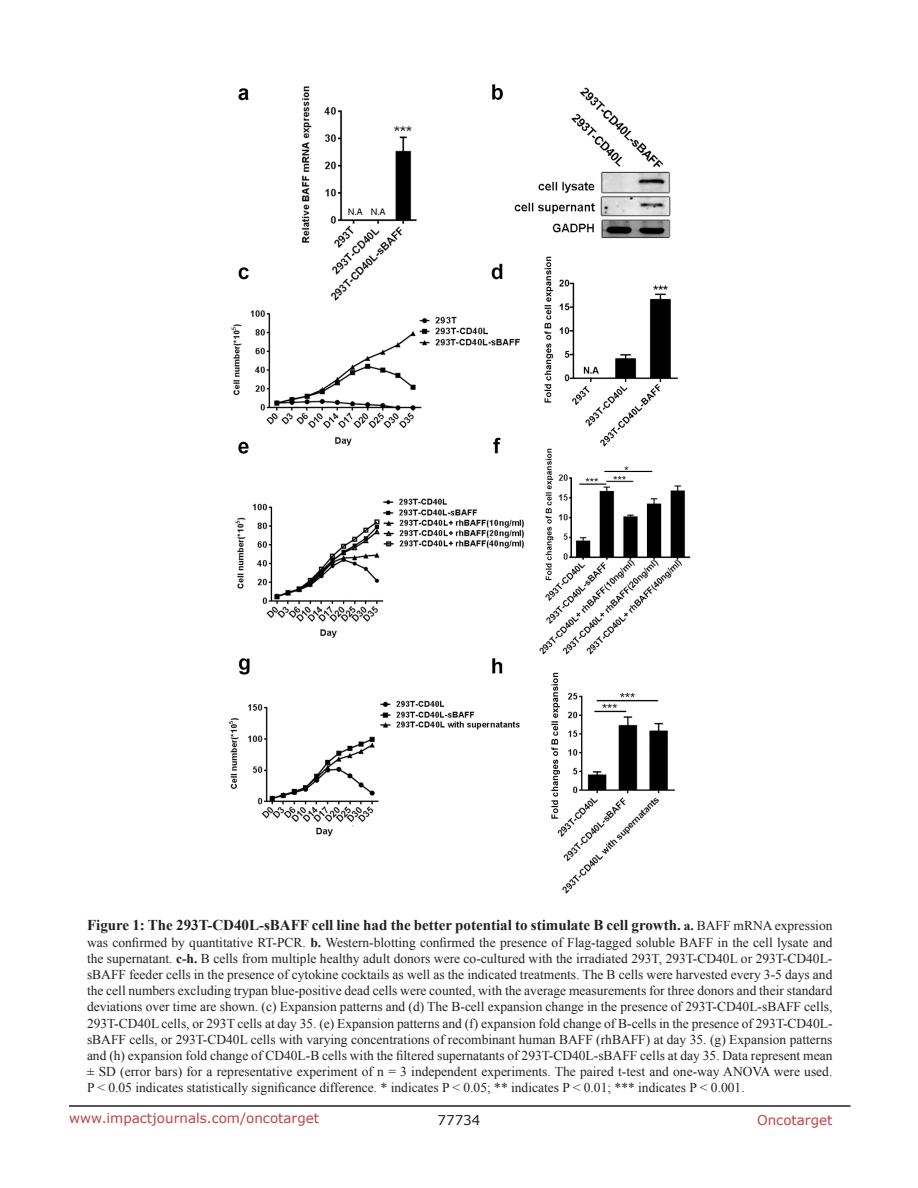
<style>
.page{position:relative;width:918px;height:1188px;background:#fff}
.page>*{position:absolute;margin:0;border:0;box-sizing:border-box;transform-origin:0 0}
.figuretext{font:700 15px "Times New Roman";color:#231f20}
.figuretext-2{font:13.5px/16.2px "Times New Roman";color:#231f20;text-align:justify}
.t1{font:13.5px "Verdana";color:#c24141}
.t2{font:13.5px "Verdana";color:#231f20}
.s1{font-size:13.5px}
.s2{font-weight:400;font-size:13.5px}
.s3{font-weight:700}
</style>
<div class="page">
<hr style="left:69px;top:1105px;width:781px;height:2px;background:#231f20">
<img style="left:228px;top:84px;width:463px;height:810px">
<p class="figuretext" style="left:87px;top:915px;width:747px">Figure 1: The 293T-CD40L-sBAFF cell line had the better potential to stimulate B cell growth. <span class="s1">a.</span> <span class="s2">BAFF mRNA expression</span></p>
<p class="figuretext-2" style="left:87px;top:934px;width:747px">was confirmed by quantitative RT-PCR. <span class="s3">b.</span> Western-blotting confirmed the presence of Flag-tagged soluble BAFF in the cell lysate and the supernatant. <span class="s3">c-h.</span> B cells from multiple healthy adult donors were co-cultured with the irradiated 293T, 293T-CD40L or 293T-CD40L&shy;sBAFF feeder cells in the presence of cytokine cocktails as well as the indicated treatments. The B cells were harvested every 3-5 days and the cell numbers excluding trypan blue-positive dead cells were counted, with the average measurements for three donors and their standard deviations over time are shown. (c) Expansion patterns and (d) The B-cell expansion change in the presence of 293T-CD40L-sBAFF cells, 293T-CD40L cells, or 293T cells at day 35. (e) Expansion patterns and (f) expansion fold change of B-cells in the presence of 293T-CD40L&shy;sBAFF cells, or 293T-CD40L cells with varying concentrations of recombinant human BAFF (rhBAFF) at day 35. (g) Expansion patterns and (h) expansion fold change of CD40L-B cells with the filtered supernatants of 293T-CD40L-sBAFF cells at day 35. Data represent mean ± SD (error bars) for a representative experiment of n = 3 independent experiments. The paired t-test and one-way ANOVA were used.<br>P &lt; 0.05 indicates statistically significance difference. * indicates P &lt; 0.05; ** indicates P &lt; 0.01; *** indicates P &lt; 0.001.</p>
<p class="t1" style="left:69px;top:1109px;width:252px">www.impactjournals.com/oncotarget</p>
<p class="t2" style="left:438px;top:1111px;width:44px">77734</p>
<p class="t1" style="left:757px;top:1111px;width:77px">Oncotarget</p>
</div>
